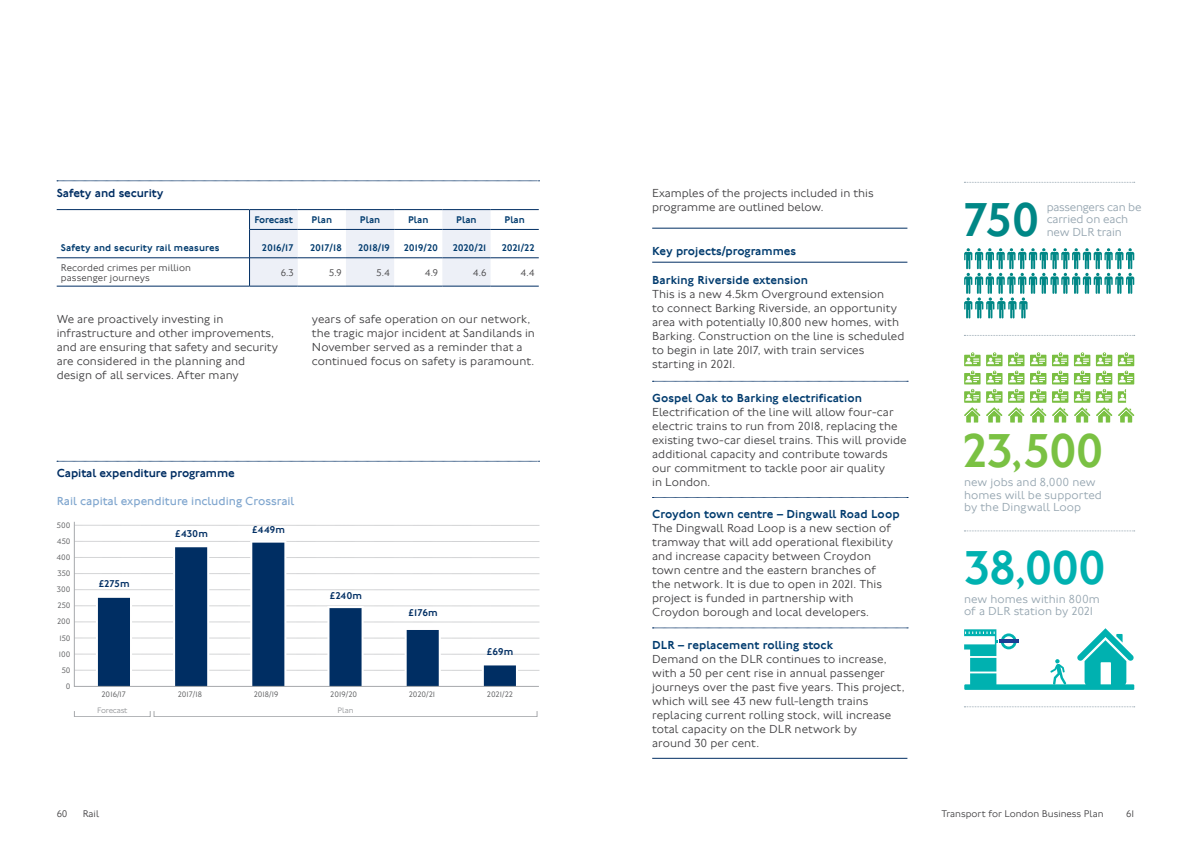
<style>
.page{position:relative;width:1191px;height:842px;background:#fff}
.page>*{position:absolute;margin:0;border:0;box-sizing:border-box;transform-origin:0 0}
.t1{font:500 49px "Johnston 100";color:#00b1b0}
.t2{font:500 49px "Johnston 100";color:#7ac143}
.t3{font:500 49px "Johnston 100";color:#008786}
.t4{font:300 12px/14px "Johnston 100";letter-spacing:.005em;color:#414042}
.t5{font:500 12px "Johnston 100";letter-spacing:.005em;color:#013b6e}
.t6{font:300 12px/12.5px "Johnston 100";letter-spacing:.005em;color:#95a5b0}
.t7{font:500 12px "Johnston 100";letter-spacing:-.005em;color:#002e63}
.t8{font:12px "Johnston 100";color:#81a7cf}
.t9{font:300 12px/12.5px "Johnston 100";letter-spacing:-.02em;color:#95a5b0}
.t10{font:500 10.3px "Johnston 100";letter-spacing:.01em;color:#002e63}
.t11{font:500 10px "Johnston 100";letter-spacing:.005em;color:#013b6e}
.t12{font:300 10px/10px "Johnston 100";color:#414042}
.t13{font:300 8.2px/16.1px "Johnston 100";letter-spacing:.005em;color:#58595b}
.t14{font:300 8.2px "Johnston 100";letter-spacing:-.025em;color:#939598}
</style>
<div class="page">
<svg style="left:57px;top:461px;width:482px;height:1px"></svg>
<svg style="left:964px;top:628px;width:170px;height:62px"></svg>
<hr style="left:998px;top:640px;width:20px;height:3px;background:#1c3e94">
<hr style="left:652px;top:228px;width:255px;height:1px;background:#002e63">
<hr style="left:652px;top:262px;width:255px;height:1px;background:#002e63">
<hr style="left:652px;top:758px;width:255px;height:1px;background:#002e63">
<svg style="left:652px;top:381px;width:256px;height:1px"></svg>
<svg style="left:652px;top:497px;width:256px;height:1px"></svg>
<svg style="left:652px;top:628px;width:256px;height:1px"></svg>
<svg style="left:964px;top:182px;width:170px;height:1px"></svg>
<svg style="left:964px;top:335px;width:170px;height:1px"></svg>
<svg style="left:964px;top:530px;width:170px;height:1px"></svg>
<svg style="left:964px;top:706px;width:170px;height:1px"></svg>
<svg style="left:964px;top:352px;width:16px;height:70px"></svg>
<svg style="left:986px;top:352px;width:16px;height:70px"></svg>
<svg style="left:1030px;top:352px;width:16px;height:70px"></svg>
<svg style="left:1074px;top:352px;width:60px;height:70px"></svg>
<svg style="left:1052px;top:352px;width:16px;height:70px"></svg>
<svg style="left:1008px;top:352px;width:16px;height:70px"></svg>
<svg style="left:964px;top:248px;width:170px;height:70px"></svg>
<svg style="left:74px;top:521px;width:465px;height:166px"></svg>
<div style="left:154px;top:711px;width:383px;height:6px;border:1px solid #a7a9ac"></div>
<div style="left:74px;top:711px;width:76px;height:6px;border:1px solid #a7a9ac"></div>
<hr style="left:57px;top:257px;width:192px;height:1px;background:#002e63">
<hr style="left:490px;top:257px;width:49px;height:1px;background:#002e63">
<hr style="left:57px;top:286px;width:192px;height:1px;background:#002e63">
<hr style="left:249px;top:286px;width:49px;height:1px;background:#002e63">
<hr style="left:298px;top:286px;width:48px;height:1px;background:#002e63">
<hr style="left:346px;top:286px;width:48px;height:1px;background:#002e63">
<hr style="left:394px;top:286px;width:48px;height:1px;background:#002e63">
<hr style="left:442px;top:286px;width:48px;height:1px;background:#002e63">
<hr style="left:490px;top:286px;width:49px;height:1px;background:#002e63">
<svg style="left:249px;top:210px;width:241px;height:76px"></svg>
<hr style="left:57px;top:209px;width:192px;height:1px;background:#002e63">
<hr style="left:249px;top:209px;width:49px;height:1px;background:#002e63">
<hr style="left:298px;top:209px;width:48px;height:1px;background:#002e63">
<hr style="left:346px;top:209px;width:48px;height:1px;background:#002e63">
<hr style="left:394px;top:209px;width:48px;height:1px;background:#002e63">
<hr style="left:442px;top:209px;width:48px;height:1px;background:#002e63">
<hr style="left:490px;top:209px;width:49px;height:1px;background:#002e63">
<hr style="left:250px;top:229px;width:48px;height:1px;background:#002e63">
<hr style="left:298px;top:229px;width:48px;height:1px;background:#002e63">
<hr style="left:346px;top:229px;width:48px;height:1px;background:#002e63">
<hr style="left:394px;top:229px;width:48px;height:1px;background:#002e63">
<hr style="left:442px;top:229px;width:48px;height:1px;background:#002e63">
<hr style="left:490px;top:229px;width:49px;height:1px;background:#002e63">
<svg style="left:57px;top:181px;width:482px;height:1px"></svg>
<p class="t7" style="left:57px;top:186px;width:108px">Safety and security</p>
<p class="t11" style="left:61px;top:242px;width:160px">Safety and security rail measures</p>
<p class="t11" style="left:254px;top:214px;width:40px">Forecast</p>
<p class="t11" style="left:312px;top:214px;width:22px">Plan</p>
<p class="t11" style="left:360px;top:214px;width:22px">Plan</p>
<p class="t11" style="left:408px;top:214px;width:22px">Plan</p>
<p class="t11" style="left:456px;top:214px;width:22px">Plan</p>
<p class="t11" style="left:504px;top:214px;width:22px">Plan</p>
<p class="t11" style="left:262px;top:242px;width:33px">2016/17</p>
<p class="t11" style="left:310px;top:242px;width:33px">2017/18</p>
<p class="t11" style="left:358px;top:242px;width:33px">2018/19</p>
<p class="t11" style="left:404px;top:242px;width:36px">2019/20</p>
<p class="t11" style="left:453px;top:242px;width:35px">2020/21</p>
<p class="t11" style="left:502px;top:242px;width:34px">2021/22</p>
<p class="t12" style="left:61px;top:262px;width:131px">Recorded crimes per million passenger journeys</p>
<p class="t12" style="left:281px;top:267px;width:14px">6.3</p>
<p class="t12" style="left:329px;top:267px;width:14px">5.9</p>
<p class="t12" style="left:376px;top:267px;width:15px">5.4</p>
<p class="t12" style="left:425px;top:267px;width:15px">4.9</p>
<p class="t12" style="left:473px;top:267px;width:15px">4.6</p>
<p class="t12" style="left:520px;top:267px;width:16px">4.4</p>
<p class="t4" style="left:57px;top:312px;width:223px">We are proactively investing in infrastructure and other improvements, and are ensuring that safety and security are considered in the planning and design of all services. After many</p>
<p class="t4" style="left:312px;top:312px;width:224px">years of safe operation on our network, the tragic major incident at Sandilands in November served as a reminder that a continued focus on safety is paramount.</p>
<p class="t7" style="left:57px;top:466px;width:180px">Capital expenditure programme</p>
<p class="t8" style="left:57px;top:494px;width:239px">Rail capital expenditure including Crossrail</p>
<p class="t13" style="left:57px;top:517px;width:15px">500</p>
<p class="t13" style="left:56px;top:533px;width:16px;text-align:justify">450<br>400<br>350</p>
<p class="t13" style="left:57px;top:582px;width:15px">300<br>250</p>
<p class="t13" style="left:57px;top:614px;width:15px">200</p>
<p class="t13" style="left:59px;top:630px;width:13px">150</p>
<p class="t13" style="left:59px;top:646px;width:13px">100</p>
<p class="t13" style="left:62px;top:662px;width:10px">50</p>
<p class="t13" style="left:66px;top:678px;width:6px">0</p>
<p class="t10" style="left:99px;top:578px;width:32px">£275m</p>
<p class="t13" style="left:101px;top:687px;width:26px">2016/17</p>
<p class="t10" style="left:175px;top:528px;width:34px">£430m</p>
<p class="t10" style="left:252px;top:524px;width:34px">£449m</p>
<p class="t10" style="left:330px;top:589px;width:34px">£240m</p>
<p class="t10" style="left:408px;top:607px;width:31px">£176m</p>
<p class="t10" style="left:487px;top:646px;width:28px">£69m</p>
<p class="t13" style="left:178px;top:687px;width:26px">2017/18</p>
<p class="t13" style="left:254px;top:687px;width:26px">2018/19</p>
<p class="t13" style="left:330px;top:687px;width:28px">2019/20</p>
<p class="t13" style="left:409px;top:687px;width:28px">2020/21</p>
<p class="t13" style="left:487px;top:687px;width:27px">2021/22</p>
<p class="t14" style="left:97px;top:706px;width:32px">Forecast</p>
<p class="t14" style="left:337px;top:706px;width:18px">Plan</p>
<p class="t4" style="left:652px;top:186px;width:223px">Examples of the projects included in this programme are outlined below.</p>
<p class="t5" style="left:652px;top:244px;width:145px">Key projects/programmes</p>
<p class="t5" style="left:652px;top:274px;width:157px">Barking Riverside extension</p>
<p class="t4" style="left:652px;top:287px;width:254px">This is a new 4.5km Overground extension<br>to connect Barking Riverside, an opportunity area with potentially 10,800 new homes, with Barking. Construction on the line is scheduled to begin in late 2017, with train services starting in 2021.</p>
<p class="t5" style="left:652px;top:391px;width:211px">Gospel Oak to Barking electrification</p>
<p class="t4" style="left:652px;top:405px;width:256px">Electrification of the line will allow four-car electric trains to run from 2018, replacing the existing two-car diesel trains. This will provide additional capacity and contribute towards our commitment to tackle poor air quality<br>in London.</p>
<p class="t5" style="left:652px;top:508px;width:249px">Croydon town centre – Dingwall Road Loop</p>
<p class="t4" style="left:652px;top:521px;width:242px">The Dingwall Road Loop is a new section of tramway that will add operational flexibility and increase capacity between Croydon town centre and the eastern branches of the network. It is due to open in 2021. This project is funded in partnership with Croydon borough and local developers.</p>
<p class="t5" style="left:652px;top:638px;width:182px">DLR – replacement rolling stock</p>
<p class="t4" style="left:652px;top:652px;width:254px">Demand on the DLR continues to increase, with a 50 per cent rise in annual passenger journeys over the past five years. This project, which will see 43 new full-length trains replacing current rolling stock, will increase total capacity on the DLR network by<br>around 30 per cent.</p>
<h1 class="t3" style="left:963px;top:192px;width:79px">750</h1>
<p class="t9" style="left:1046px;top:201px;width:96px">passengers can be carried on each</p>
<p class="t6" style="left:1046px;top:226px;width:77px">new DLR train</p>
<h1 class="t2" style="left:962px;top:423px;width:144px">23,500</h1>
<p class="t6" style="left:964px;top:476px;width:139px">new jobs and 8,000 new homes will be supported by the Dingwall Loop</p>
<h1 class="t1" style="left:964px;top:541px;width:144px">38,000</h1>
<p class="t6" style="left:964px;top:593px;width:137px">new homes within 800m of a DLR station by 2021</p>
<p class="t12" style="left:57px;top:809px;width:12px">60</p>
<p class="t12" style="left:83px;top:809px;width:18px">Rail</p>
<p class="t12" style="left:941px;top:809px;width:164px">Transport for London Business Plan</p>
<p class="t12" style="left:1126px;top:809px;width:9px">61</p>
</div>
